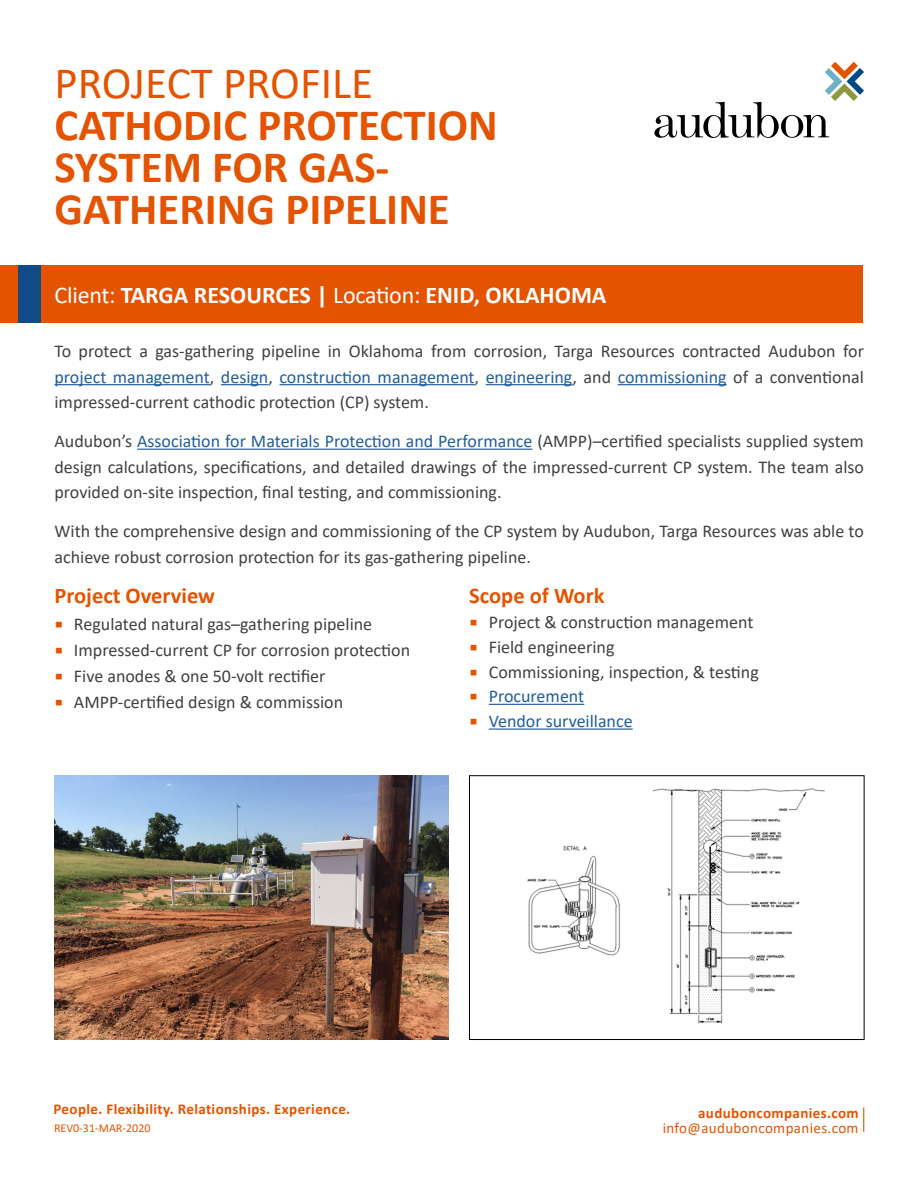
<style>
.page{position:relative;width:918px;height:1188px;background:#fff}
.page>*{position:absolute;margin:0;border:0;box-sizing:border-box;transform-origin:0 0}
.t1{font:700 45px/42px "Calibri";color:#e45400}
.t2{font:45px "Calibri";color:#e45400}
.t3{font:700 24px "Calibri";color:#fff}
.t4{font:700 22.5px "Calibri";color:#e45400}
.t5{font:18px/25.5px "Calibri";color:#414042;text-align:justify}
.t6{font:18px "Calibri";color:#215e9e}
.t7{font:700 15px "Calibri";letter-spacing:.025em;color:#e45400}
.t8{font:15px "Calibri";letter-spacing:.025em;color:#e45400}
.t9{font:12px "Calibri";color:#e45400}
.s1{font-weight:400}
.s2{color:#215e9e}
.s3{font-family:"Franklin Gothic";font-size:25.5px;color:#e45400}
</style>
<div class="page">
<svg style="left:863px;top:1107px;width:1px;height:25px"></svg>
<svg style="left:654px;top:62px;width:210px;height:76px"></svg>
<img style="left:55px;top:776px;width:394px;height:263px">
<hr style="left:55px;top:384px;width:155px;height:1px;background:#215e9e">
<hr style="left:221px;top:384px;width:47px;height:1px;background:#215e9e">
<hr style="left:279px;top:384px;width:196px;height:1px;background:#215e9e">
<hr style="left:486px;top:384px;width:87px;height:1px;background:#215e9e">
<hr style="left:618px;top:384px;width:109px;height:1px;background:#215e9e">
<hr style="left:137px;top:449px;width:395px;height:1px;background:#215e9e">
<hr style="left:489px;top:704px;width:95px;height:1px;background:#215e9e">
<hr style="left:489px;top:729px;width:144px;height:1px;background:#215e9e">
<img style="left:527px;top:788px;width:298px;height:236px">
<div style="left:469px;top:776px;width:395px;height:264px;border:1px solid #000"></div>
<div style="left:0;top:266px;width:862px;height:57px;background:#e45400"></div>
<div style="left:18px;top:266px;width:22px;height:57px;background:#114b86"></div>
<h1 class="t2" style="left:55px;top:52px;width:320px">PROJECT PROFILE</h1>
<h1 class="t1" style="left:55px;top:104px;width:445px">CATHODIC PROTECTION<br>SYSTEM FOR GAS-<br>GATHERING PIPELINE</h1>
<h2 class="t3" style="left:55px;top:278px;width:553px"><span class="s1">Client:</span> TARGA RESOURCES | <span class="s1">Location:</span> ENID, OKLAHOMA</h2>
<p class="t5" style="left:55px;top:338px;width:811px">To protect a gas-gathering pipeline in Oklahoma from corrosion, Targa Resources contracted Audubon for <span class="s2">project management</span>, <span class="s2">design</span>, <span class="s2">construction management</span>, <span class="s2">engineering</span>, and <span class="s2">commissioning</span> of a conventional impressed-current cathodic protection (CP) system.</p>
<p class="t5" style="left:55px;top:428px;width:811px">Audubon’s <span class="s2">Association for Materials Protection and Performance</span> (AMPP)–certified specialists supplied system design calculations, specifications, and detailed drawings of the impressed-current CP system. The team also provided on-site inspection, final testing, and commissioning.</p>
<p class="t5" style="left:55px;top:518px;width:811px">With the comprehensive design and commissioning of the CP system by Audubon, Targa Resources was able to achieve robust corrosion protection for its gas-gathering pipeline.</p>
<p class="t4" style="left:54px;top:580px;width:162px">Project Overview</p>
<p class="t5" style="left:55px;top:610px;width:319px"><span class="s3">▪</span> Regulated natural gas–gathering pipeline</p>
<p class="t5" style="left:55px;top:637px;width:357px"><span class="s3">▪</span> Impressed-current CP for corrosion protection</p>
<p class="t5" style="left:55px;top:663px;width:272px"><span class="s3">▪</span> Five anodes &amp; one 50-volt rectifier</p>
<p class="t5" style="left:55px;top:689px;width:290px"><span class="s3">▪</span> AMPP-certified design &amp; commission</p>
<p class="t4" style="left:469px;top:580px;width:137px">Scope of Work</p>
<p class="t5" style="left:469px;top:609px;width:286px"><span class="s3">▪</span> Project &amp; construction management</p>
<p class="t5" style="left:469px;top:634px;width:147px"><span class="s3">▪</span> Field engineering</p>
<p class="t5" style="left:469px;top:658px;width:291px"><span class="s3">▪</span> Commissioning, inspection, &amp; testing</p>
<p class="t6" style="left:469px;top:684px;width:116px"><span class="s3">▪</span> Procurement</p>
<p class="t6" style="left:469px;top:709px;width:165px"><span class="s3">▪</span> Vendor surveillance</p>
<p class="t7" style="left:54px;top:1098px;width:298px">People. Flexibility. Relationships. Experience.</p>
<p class="t7" style="left:698px;top:1102px;width:162px">auduboncompanies.com</p>
<p class="t9" style="left:54px;top:1119px;width:98px">REV0-31-MAR-2020</p>
<p class="t8" style="left:663px;top:1117px;width:197px">info@auduboncompanies.com</p>
</div>
